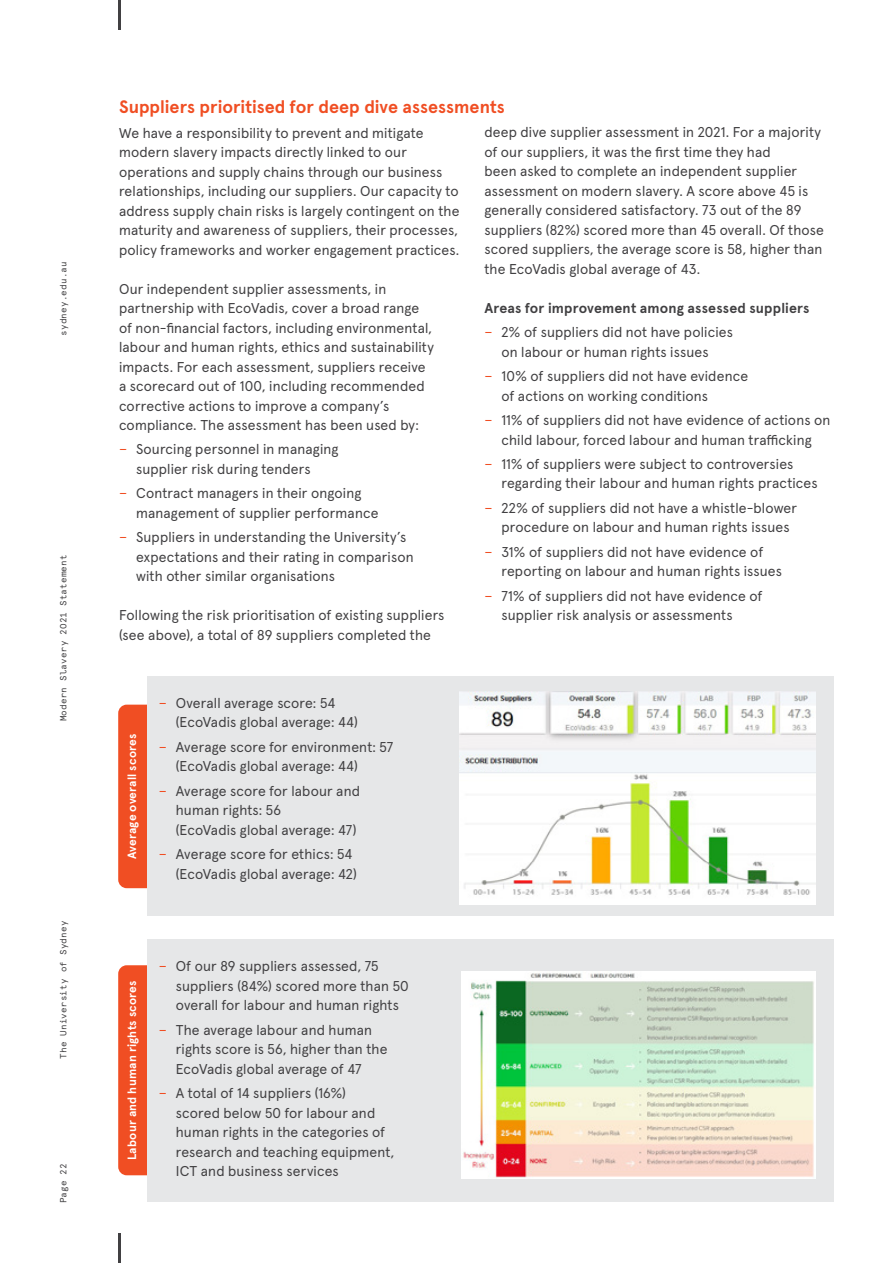
<style>
.page{position:relative;width:893px;height:1263px;background:#fff}
.page>*{position:absolute;margin:0;border:0;box-sizing:border-box;transform-origin:0 0}
.t1{font:700 18px "Apercu Pro";color:#f04e23}
.t2{font:14.25px/19.5px "Apercu Pro";letter-spacing:.01em;color:#414042}
.t3{font:700 14.25px "Apercu Pro";letter-spacing:.01em;color:#414042}
.t4{font:700 12px "Apercu Pro";letter-spacing:.015em;color:#fff}
.t5{font:9px "Apercu Mono Pro";letter-spacing:.02em;color:#414042}
.s1{color:#f04e23}
</style>
<div class="page">
<div style="left:118px;top:705px;width:70px;height:183px;background:#f04e23;border-radius:9px"></div>
<div style="left:118px;top:965px;width:70px;height:210px;background:#f04e23;border-radius:9px"></div>
<div style="left:147px;top:676px;width:686px;height:240px;background:#e6e7e8"></div>
<img style="left:460px;top:691px;width:355px;height:214px">
<div style="left:147px;top:939px;width:686px;height:262px;background:#e6e7e8"></div>
<img style="left:461px;top:971px;width:354px;height:207px">
<hr style="left:118px;top:1233px;width:2px;height:30px;background:#414042">
<hr style="left:118px;top:0;width:2px;height:30px;background:#414042">
<p class="t5" style="left:56px;top:336px;width:76px;rotate:-90deg">sydney.edu.au</p>
<p class="t5" style="left:56px;top:721px;width:168px;rotate:-90deg">Modern Slavery 2021 Statement</p>
<p class="t5" style="left:56px;top:1059px;width:140px;rotate:-90deg">The University of Sydney</p>
<p class="t5" style="left:56px;top:1203px;width:42px;rotate:-90deg">Page 22</p>
<h4 class="t1" style="left:119px;top:93px;width:387px">Suppliers prioritised for deep dive assessments</h4>
<p class="t2" style="left:119px;top:122px;width:342px">We have a responsibility to prevent and mitigate modern slavery impacts directly linked to our operations and supply chains through our business relationships, including our suppliers. Our capacity to address supply chain risks is largely contingent on the maturity and awareness of suppliers, their processes, policy frameworks and worker engagement practices.</p>
<p class="t2" style="left:119px;top:278px;width:316px">Our independent supplier assessments, in partnership with EcoVadis, cover a broad range of non-financial factors, including environmental, labour and human rights, ethics and sustainability impacts. For each assessment, suppliers receive a scorecard out of 100, including recommended corrective actions to improve a company’s compliance. The assessment has been used by:</p>
<p class="t2" style="left:136px;top:438px;width:204px;text-indent:-17px"><span class="s1">−</span> Sourcing personnel in managing supplier risk during tenders</p>
<p class="t2" style="left:136px;top:482px;width:244px;text-indent:-17px"><span class="s1">−</span> Contract managers in their ongoing management of supplier performance</p>
<p class="t2" style="left:136px;top:526px;width:279px;text-indent:-17px"><span class="s1">−</span> Suppliers in understanding the University’s expectations and their rating in comparison with other similar organisations</p>
<p class="t2" style="left:119px;top:604px;width:327px">Following the risk prioritisation of existing suppliers (see above), a total of 89 suppliers completed the</p>
<p class="t2" style="left:484px;top:122px;width:341px">deep dive supplier assessment in 2021. For a majority of our suppliers, it was the first time they had<br>been asked to complete an independent supplier assessment on modern slavery. A score above 45 is generally considered satisfactory. 73 out of the 89 suppliers (82%) scored more than 45 overall. Of those scored suppliers, the average score is 58, higher than the EcoVadis global average of 43.</p>
<h5 class="t3" style="left:484px;top:297px;width:327px">Areas for improvement among assessed suppliers</h5>
<p class="t2" style="left:484px;top:321px;width:250px;text-align:center"><span class="s1">−</span> 2% of suppliers did not have policies on labour or human rights issues</p>
<p class="t2" style="left:501px;top:365px;width:248px;text-indent:-17px"><span class="s1">−</span> 10% of suppliers did not have evidence of actions on working conditions</p>
<p class="t2" style="left:484px;top:409px;width:347px;text-align:center"><span class="s1">−</span> 11% of suppliers did not have evidence of actions on child labour, forced labour and human trafficking</p>
<p class="t2" style="left:501px;top:453px;width:318px;text-indent:-17px"><span class="s1">−</span> 11% of suppliers were subject to controversies regarding their labour and human rights practices</p>
<p class="t2" style="left:501px;top:497px;width:297px;text-indent:-17px"><span class="s1">−</span> 22% of suppliers did not have a whistle-blower procedure on labour and human rights issues</p>
<p class="t2" style="left:501px;top:541px;width:282px;text-indent:-17px"><span class="s1">−</span> 31% of suppliers did not have evidence of reporting on labour and human rights issues</p>
<p class="t2" style="left:501px;top:585px;width:263px;text-indent:-17px"><span class="s1">−</span> 71% of suppliers did not have evidence of supplier risk analysis or assessments</p>
<h5 class="t4" style="left:123px;top:859px;width:127px;rotate:-90deg">Average overall scores</h5>
<p class="t2" style="left:176px;top:692px;width:184px;text-indent:-17px"><span class="s1">−</span> Overall average score: 54 (EcoVadis global average: 44)</p>
<p class="t2" style="left:176px;top:736px;width:219px;text-indent:-17px"><span class="s1">−</span> Average score for environment: 57 (EcoVadis global average: 44)</p>
<p class="t2" style="left:176px;top:780px;width:186px;text-indent:-17px"><span class="s1">−</span> Average score for labour and human rights: 56<br>(EcoVadis global average: 47)</p>
<p class="t2" style="left:176px;top:843px;width:183px;text-indent:-17px"><span class="s1">−</span> Average score for ethics: 54 (EcoVadis global average: 42)</p>
<h5 class="t4" style="left:123px;top:1160px;width:181px;rotate:-90deg">Labour and human rights scores</h5>
<p class="t2" style="left:176px;top:955px;width:234px;text-indent:-17px"><span class="s1">−</span> Of our 89 suppliers assessed, 75 suppliers (84%) scored more than 50 overall for labour and human rights</p>
<p class="t2" style="left:176px;top:1019px;width:213px;text-indent:-17px"><span class="s1">−</span> The average labour and human rights score is 56, higher than the<br>EcoVadis global average of 47</p>
<p class="t2" style="left:176px;top:1082px;width:220px;text-indent:-17px"><span class="s1">−</span> A total of 14 suppliers (16%)<br>scored below 50 for labour and human rights in the categories of research and teaching equipment,<br>ICT and business services</p>
</div>
